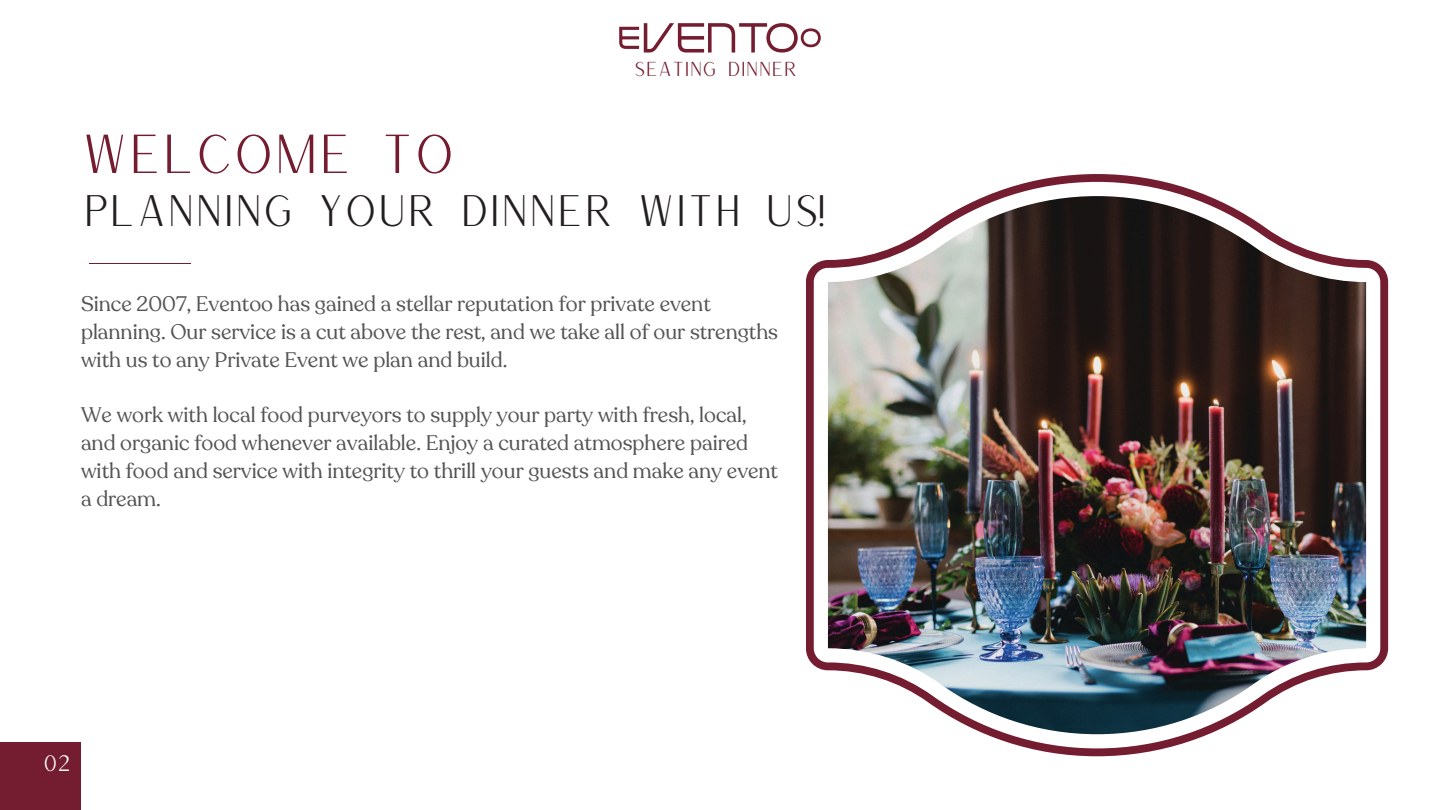
<style>
.page{position:relative;width:1440px;height:810px;background:#fff}
.page>*{position:absolute;margin:0;border:0;box-sizing:border-box;transform-origin:0 0}
.t1{font:53.4px "Versailles";color:#741d30}
.t2{font:43px "Versailles";letter-spacing:.005em;color:#231e1f}
.t3{font:22px "Versailles";color:#fff}
.t4{font:21px/27.8px "Recoleta";color:#545454}
.t5{font:19.7px "Versailles";color:#741d30}
</style>
<div class="page">
<hr style="left:89px;top:264px;width:102px;height:1px;background:#741d30">
<div style="left:0;top:743px;width:81px;height:67px;background:#741d30"></div>
<svg style="left:619px;top:23px;width:202px;height:30px"></svg>
<svg style="left:806px;top:174px;width:582px;height:582px"></svg>
<svg style="left:814px;top:182px;width:566px;height:566px"></svg>
<img style="left:828px;top:196px;width:538px;height:538px">
<p class="t1" style="left:81px;top:120px;width:375px">WELCOME TO</p>
<p class="t5" style="left:634px;top:57px;width:165px">SEATING DINNER</p>
<h1 class="t2" style="left:83px;top:183px;width:744px">PLANNING YOUR DINNER WITH US!</h1>
<h3 class="t4" style="left:81px;top:291px;width:699px">Since 2007, Eventoo has gained a stellar reputation for private event planning. Our service is a cut above the rest, and we take all of our strengths with us to any Private Event we plan and build.</h3>
<p class="t4" style="left:81px;top:402px;width:699px">We work with local food purveyors to supply your party with fresh, local, and organic food whenever available. Enjoy a curated atmosphere paired with food and service with integrity to thrill your guests and make any event a dream.</p>
<p class="t3" style="left:43px;top:749px;width:30px">02</p>
</div>
